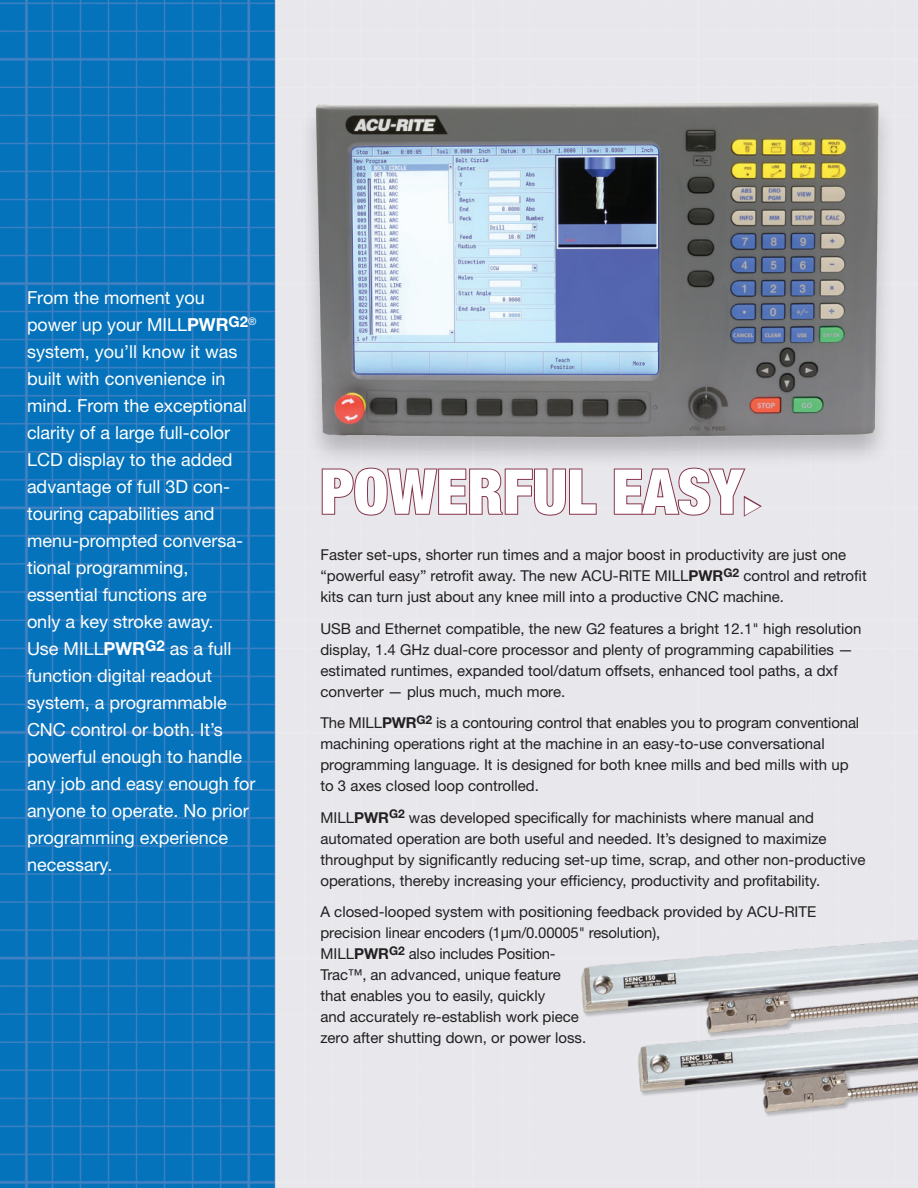
<style>
.page{position:relative;width:918px;height:1188px;background:#fff}
.page>*{position:absolute;margin:0;border:0;box-sizing:border-box;transform-origin:0 0}
.t1{font:900 condensed 61.95px "Helvetica Neue LT Std";color:#fff}
.t2{font:18px/27px "Helvetica Neue LT Std";color:#fff}
.t3{font:15px/21px "Helvetica Neue LT Std";color:#231f20}
.s1{font-weight:700}
</style>
<div class="page">
<img style="left:0;top:0;width:918px;height:1188px">
<img style="left:285px;top:48px;width:614px;height:434px">
<svg style="left:321px;top:467px;width:277px;height:50px;background:#d0bdc6"></svg>
<img style="left:549px;top:929px;width:369px;height:226px">
<svg style="left:613px;top:467px;width:150px;height:51px;background:#d2c1c9"></svg>
<p class="t2" style="left:27px;top:284px;width:231px">From the moment you power up your MILL<span class="s1">PWR</span><sup>G2</sup><sup>® </sup>system, you’ll know it was built with convenience in mind. From the exceptional clarity of a large full-color<br>LCD display to the added advantage of full 3D con&shy;touring capabilities and menu-prompted conversa&shy;tional programming, essential functions are<br>only a key stroke away.<br>Use MILL<span class="s1">PWR</span><sup>G2</sup> as a full function digital readout system, a programmable<br>CNC control or both. It’s powerful enough to handle any job and easy enough for anyone to operate. No prior programming experience necessary.</p>
<p class="t1" style="left:320px;top:454px;width:424px">POWERFUL EASY</p>
<p class="t3" style="left:320px;top:544px;width:548px">Faster set-ups, shorter run times and a major boost in productivity are just one “powerful easy” retrofit away. The new ACU-RITE MILL<span class="s1">PWR</span><sup>G2</sup> control and retrofit kits can turn just about any knee mill into a productive CNC machine.</p>
<p class="t3" style="left:320px;top:618px;width:542px">USB and Ethernet compatible, the new G2 features a bright 12.1" high resolution display, 1.4 GHz dual-core processor and plenty of programming capabilities — estimated runtimes, expanded tool/datum offsets, enhanced tool paths, a dxf converter — plus much, much more.</p>
<p class="t3" style="left:320px;top:712px;width:540px">The MILL<span class="s1">PWR</span><sup>G2</sup> is a contouring control that enables you to program conventional machining operations right at the machine in an easy-to-use conversational programming language. It is designed for both knee mills and bed mills with up to 3 axes closed loop controlled.</p>
<p class="t3" style="left:320px;top:807px;width:547px">MILL<span class="s1">PWR</span><sup>G2</sup> was developed specifically for machinists where manual and automated operation are both useful and needed. It’s designed to maximize throughput by significantly reducing set-up time, scrap, and other non-productive operations, thereby increasing your efficiency, productivity and profitability.</p>
<p class="t3" style="left:320px;top:901px;width:497px">A closed-looped system with positioning feedback provided by ACU-RITE precision linear encoders (1µm/0.00005" resolution),<br>MILL<span class="s1">PWR</span><sup>G2</sup> also includes Position-<br>Trac™, an advanced, unique feature<br>that enables you to easily, quickly<br>and accurately re-establish work piece<br>zero after shutting down, or power loss.</p>
</div>
